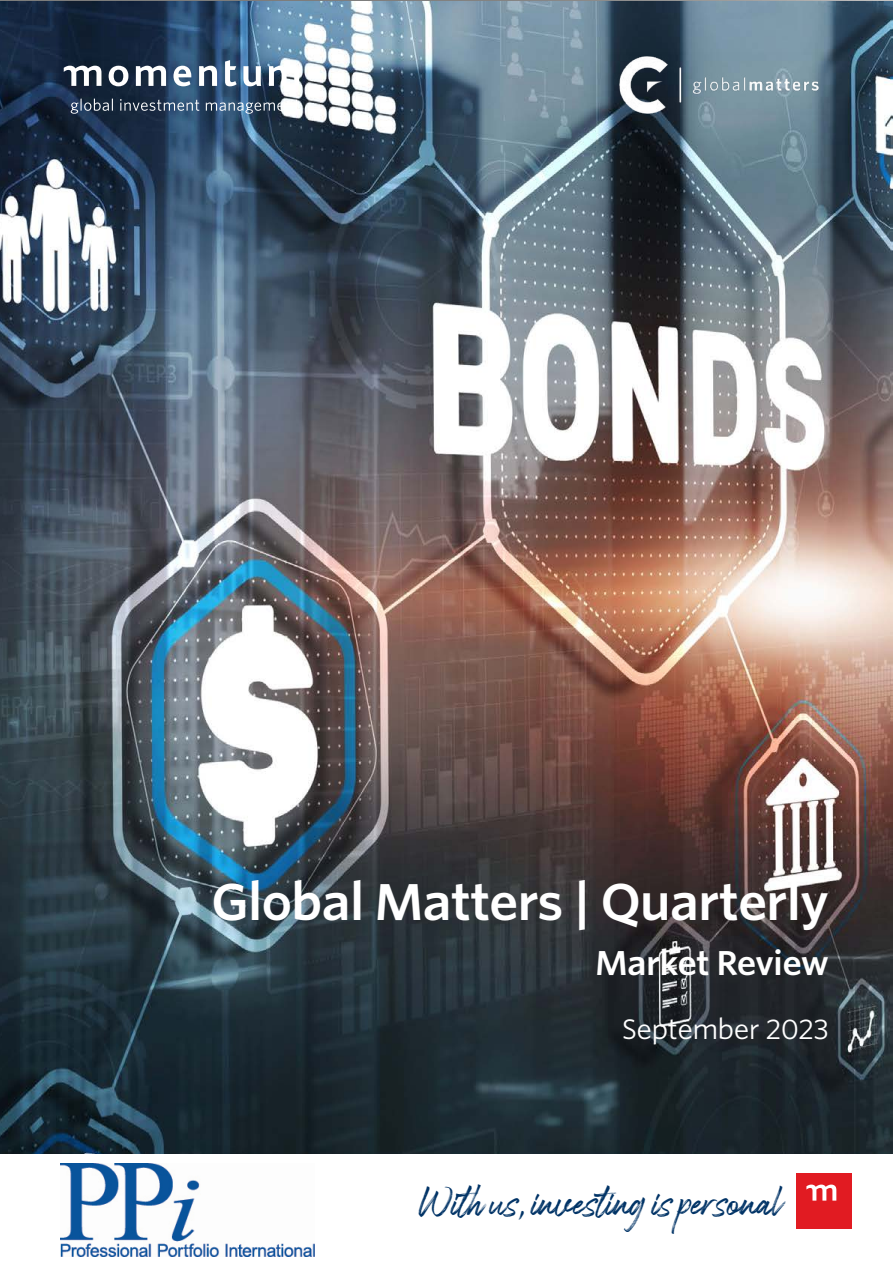
<style>
.page{position:relative;width:893px;height:1263px;background:#fff}
.page>*{position:absolute;margin:0;border:0;box-sizing:border-box;transform-origin:0 0}
.t1{font:600 49.5px "Whitney S Sm";letter-spacing:-.025em;color:#fff}
.t2{font:600 33px "Whitney S Sm";letter-spacing:-.025em;color:#fff}
.t3{font:28.5px "Espander";letter-spacing:-.025em;color:#036}
.t4{font:27px "Whitney S Sm";letter-spacing:-.025em;color:#fff}
</style>
<div class="page">
<img style="left:0;top:1px;width:893px;height:1152px">
<div style="left:796px;top:1173px;width:56px;height:56px;background:#e11b22"></div>
<svg style="left:806px;top:1184px;width:30px;height:16px"></svg>
<img style="left:608px;top:52px;width:221px;height:63px">
<svg style="left:71px;top:99px;width:42px;height:15px"></svg>
<svg style="left:120px;top:99px;width:79px;height:12px"></svg>
<svg style="left:206px;top:100px;width:93px;height:14px"></svg>
<svg style="left:109px;top:60px;width:190px;height:26px"></svg>
<svg style="left:64px;top:66px;width:37px;height:20px"></svg>
<img style="left:60px;top:1163px;width:254px;height:93px">
<h1 class="t1" style="left:211px;top:867px;width:620px">Global Matters | Quarterly</h1>
<p class="t2" style="left:595px;top:939px;width:235px">Market Review</p>
<p class="t4" style="left:622px;top:1010px;width:209px">September 2023</p>
<p class="t3" style="left:419px;top:1189px;width:365px">With us, investing is personal</p>
</div>
